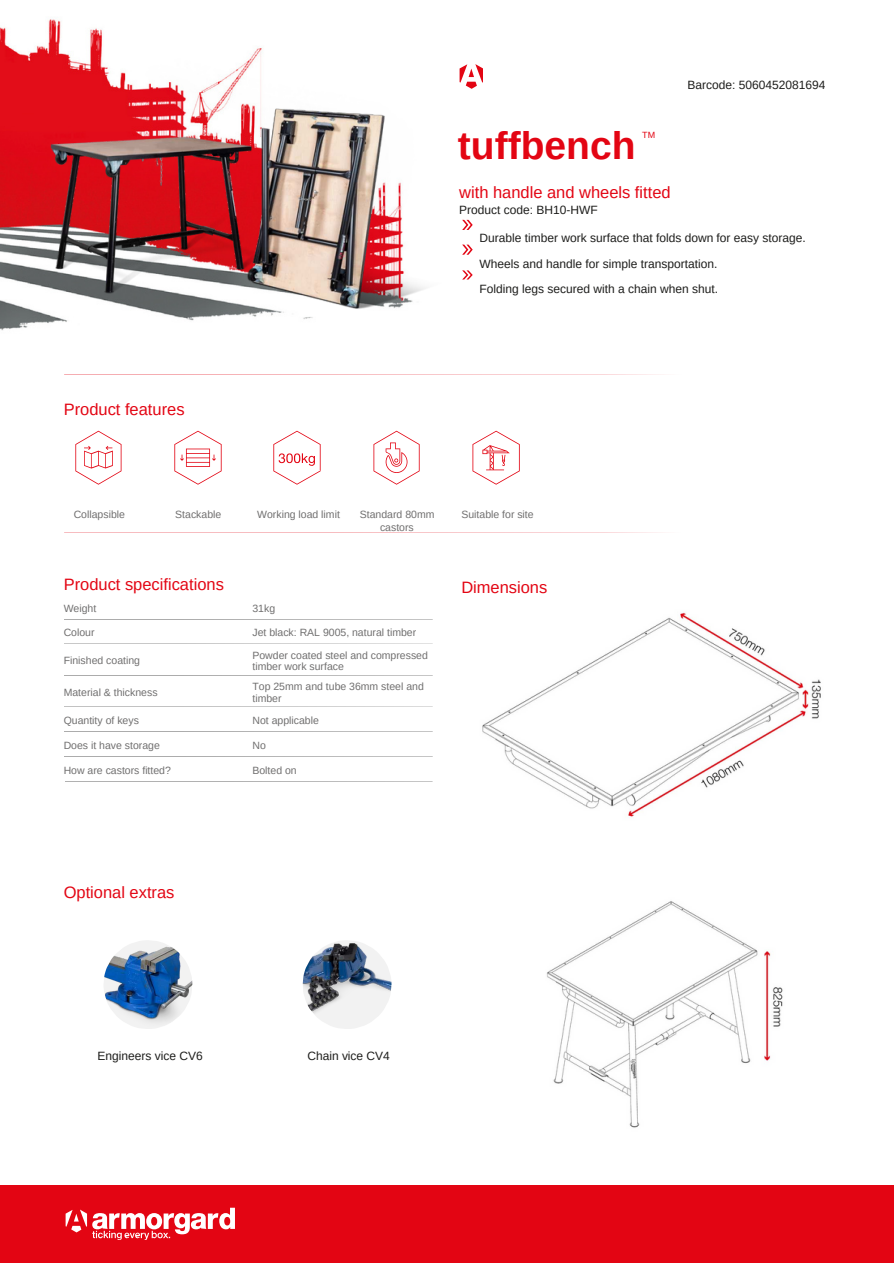
<style>
.page{position:relative;width:894px;height:1264px;background:#fff}
.page>*{position:absolute;margin:0;border:0;box-sizing:border-box;transform-origin:0 0}
.t1{font:700 39px "Arimo";color:#e30513}
.t2{font:16.5px "Arimo";color:#e30513}
.t3{font:12px "Arimo";color:#1d1d1b}
.t4{font:10.5px "Arimo";color:#706f6f}
.t5{font:9px "Arimo";color:#e30513}
</style>
<div class="page">
<img style="left:0;top:19px;width:473px;height:312px">
<img style="left:43px;top:79px;width:404px;height:251px">
<svg style="left:75px;top:431px;width:46px;height:53px"></svg>
<svg style="left:174px;top:431px;width:47px;height:53px"></svg>
<svg style="left:273px;top:431px;width:47px;height:53px"></svg>
<svg style="left:373px;top:431px;width:46px;height:53px"></svg>
<svg style="left:64px;top:374px;width:597px;height:1px"></svg>
<svg style="left:64px;top:532px;width:597px;height:1px"></svg>
<svg style="left:472px;top:431px;width:47px;height:53px"></svg>
<img style="left:104px;top:940px;width:88px;height:89px">
<img style="left:302px;top:940px;width:89px;height:89px">
<svg style="left:459px;top:64px;width:24px;height:25px"></svg>
<svg style="left:462px;top:220px;width:10px;height:10px"></svg>
<svg style="left:462px;top:244px;width:10px;height:11px"></svg>
<svg style="left:462px;top:270px;width:10px;height:9px"></svg>
<img style="left:482px;top:612px;width:339px;height:516px">
<div style="left:0;top:1185px;width:893px;height:77px;background:#e30513"></div>
<svg style="left:66px;top:1207px;width:169px;height:33px"></svg>
<svg style="left:64px;top:619px;width:368px;height:1px"></svg>
<svg style="left:64px;top:643px;width:368px;height:1px"></svg>
<svg style="left:64px;top:675px;width:368px;height:1px"></svg>
<svg style="left:64px;top:706px;width:368px;height:1px"></svg>
<svg style="left:64px;top:731px;width:368px;height:1px"></svg>
<svg style="left:64px;top:756px;width:368px;height:1px"></svg>
<svg style="left:65px;top:781px;width:367px;height:1px"></svg>
<p class="t1" style="left:458px;top:124px;width:179px">tuffbench</p>
<p class="t5" style="left:642px;top:129px;width:14px">TM</p>
<h4 class="t2" style="left:459px;top:183px;width:213px">with handle and wheels fitted</h4>
<h4 class="t3" style="left:459px;top:203px;width:140px">Product code: BH10-HWF</h4>
<h3 class="t3" style="left:687px;top:78px;width:139px">Barcode: 5060452081694</h3>
<p class="t3" style="left:479px;top:231px;width:328px">Durable timber work surface that folds down for easy storage.</p>
<h2 class="t3" style="left:479px;top:257px;width:239px">Wheels and handle for simple transportation.</h2>
<p class="t3" style="left:479px;top:282px;width:240px">Folding legs secured with a chain when shut.</p>
<h4 class="t2" style="left:64px;top:400px;width:122px">Product features</h4>
<h3 class="t4" style="left:74px;top:509px;width:53px">Collapsible</h3>
<h4 class="t4" style="left:175px;top:509px;width:48px">Stackable</h4>
<h4 class="t4" style="left:257px;top:509px;width:84px">Working load limit</h4>
<h4 class="t4" style="left:360px;top:509px;width:76px">Standard 80mm</h4>
<h4 class="t4" style="left:461px;top:509px;width:74px">Suitable for site</h4>
<h4 class="t4" style="left:380px;top:521px;width:35px">castors</h4>
<h4 class="t2" style="left:64px;top:575px;width:162px">Product specifications</h4>
<h4 class="t2" style="left:461px;top:577px;width:87px">Dimensions</h4>
<h2 class="t4" style="left:64px;top:602px;width:34px">Weight</h2>
<h4 class="t4" style="left:252px;top:602px;width:24px">31kg</h4>
<p class="t4" style="left:64px;top:627px;width:32px">Colour</p>
<h4 class="t4" style="left:252px;top:627px;width:165px">Jet black: RAL 9005, natural timber</h4>
<h3 class="t4" style="left:64px;top:655px;width:78px">Finished coating</h3>
<h3 class="t4" style="left:64px;top:686px;width:95px">Material &amp; thickness</h3>
<h4 class="t4" style="left:252px;top:649px;width:177px">Powder coated steel and compressed</h4>
<h4 class="t4" style="left:252px;top:660px;width:93px">timber work surface</h4>
<h4 class="t4" style="left:252px;top:681px;width:173px">Top 25mm and tube 36mm steel and</h4>
<h4 class="t4" style="left:252px;top:692px;width:31px">timber</h4>
<h3 class="t4" style="left:64px;top:714px;width:77px">Quantity of keys</h3>
<h2 class="t4" style="left:252px;top:714px;width:68px">Not applicable</h2>
<h2 class="t4" style="left:64px;top:739px;width:98px">Does it have storage</h2>
<h4 class="t4" style="left:64px;top:764px;width:109px">How are castors fitted?</h4>
<h4 class="t4" style="left:252px;top:739px;width:15px">No</h4>
<h4 class="t4" style="left:252px;top:764px;width:46px">Bolted on</h4>
<h4 class="t2" style="left:64px;top:883px;width:112px">Optional extras</h4>
<h4 class="t3" style="left:98px;top:1048px;width:107px">Engineers vice CV6</h4>
<h4 class="t3" style="left:307px;top:1048px;width:84px">Chain vice CV4</h4>
</div>
